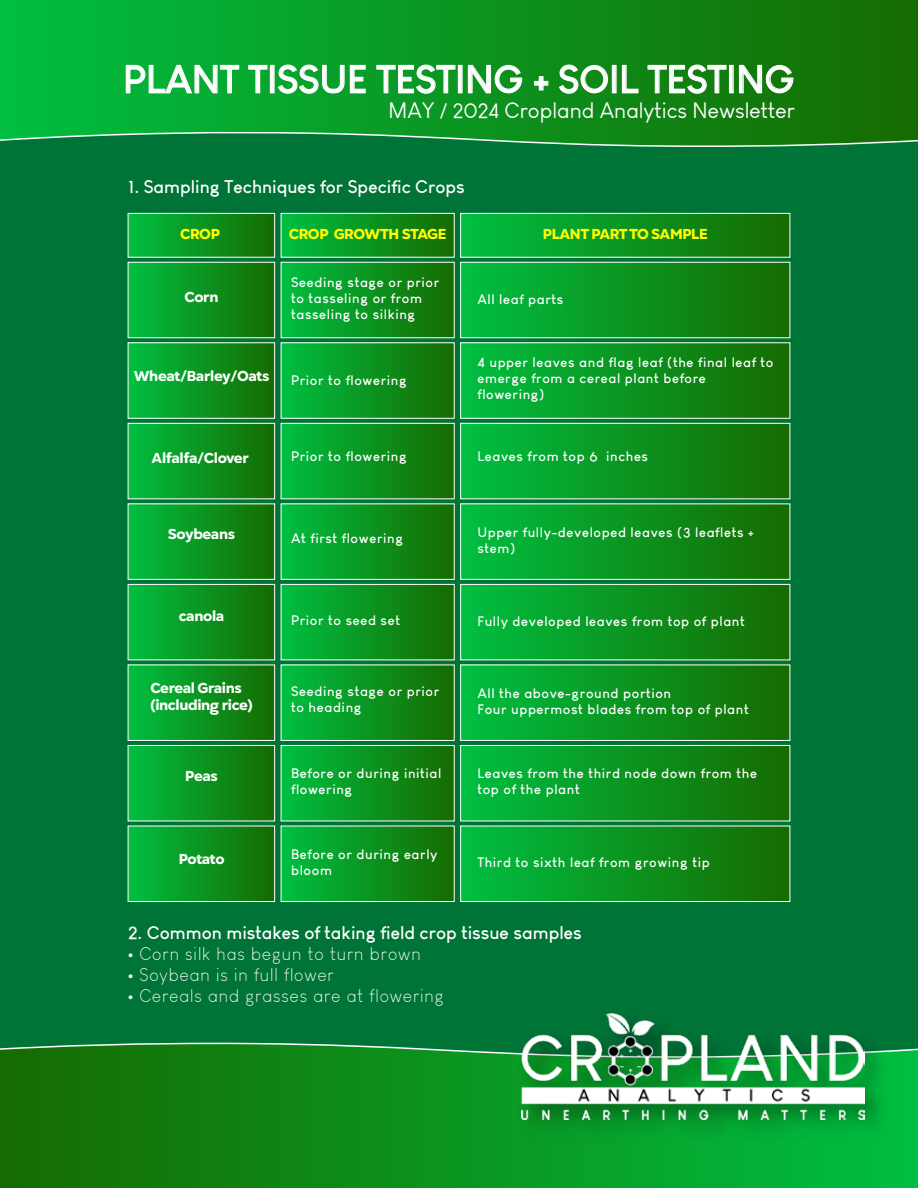
<style>
.page{position:relative;width:918px;height:1188px;background:#007437}
.page>*{position:absolute;margin:0;border:0;box-sizing:border-box;transform-origin:0 0}
.t1{font:700 38.25px "Louis George Cafe";color:#fff}
.t2{font:21.9px "Louis George Cafe";color:#fff}
.t3{font:700 18px "Louis George Cafe";color:#fff}
.t4{font:300 18px "Louis George Cafe";letter-spacing:.05em;color:#fff}
.t5{font:800 14.4px/17.2px "Gogh";letter-spacing:-.025em;color:#fff}
.t6{font:800 14.4px "Gogh";letter-spacing:-.025em;color:#ff0}
.t7{font:700 13.5px/16.2px "Louis George Cafe";letter-spacing:.045em;color:#fff}
.s1{font-family:"Myriad Pro";font-weight:400}
</style>
<div class="page">
<svg style="left:0;top:1043px;width:918px;height:145px"></svg>
<svg style="left:0;top:0;width:918px;height:147px"></svg>
<div style="left:281px;top:262px;width:173px;height:76px;background:linear-gradient(to right,#00bf41,#166b01)"></div>
<div style="left:128px;top:213px;width:147px;height:44px;background:linear-gradient(to right,#00bf41,#166b01)"></div>
<div style="left:128px;top:213px;width:147px;height:45px;border:1px solid #fff"></div>
<div style="left:281px;top:213px;width:173px;height:44px;background:linear-gradient(to right,#00bf41,#166b01)"></div>
<div style="left:281px;top:213px;width:174px;height:45px;border:1px solid #fff"></div>
<div style="left:461px;top:213px;width:329px;height:44px;background:linear-gradient(to right,#00bf41,#166b01)"></div>
<div style="left:460px;top:213px;width:330px;height:45px;border:1px solid #fff"></div>
<div style="left:128px;top:262px;width:147px;height:76px;background:linear-gradient(to right,#00bf41,#166b01)"></div>
<div style="left:128px;top:343px;width:147px;height:75px;background:linear-gradient(to right,#00bf41,#166b01)"></div>
<div style="left:128px;top:342px;width:147px;height:77px;border:1px solid #fff"></div>
<div style="left:128px;top:423px;width:147px;height:76px;background:linear-gradient(to right,#00bf41,#166b01)"></div>
<div style="left:128px;top:423px;width:147px;height:76px;border:1px solid #fff"></div>
<div style="left:128px;top:504px;width:147px;height:75px;background:linear-gradient(to right,#00bf41,#166b01)"></div>
<div style="left:128px;top:503px;width:147px;height:77px;border:1px solid #fff"></div>
<div style="left:128px;top:584px;width:147px;height:76px;background:linear-gradient(to right,#00bf41,#166b01)"></div>
<div style="left:128px;top:584px;width:147px;height:76px;border:1px solid #fff"></div>
<div style="left:128px;top:665px;width:147px;height:75px;background:linear-gradient(to right,#00bf41,#166b01)"></div>
<div style="left:128px;top:665px;width:147px;height:76px;border:1px solid #fff"></div>
<div style="left:128px;top:745px;width:147px;height:76px;background:linear-gradient(to right,#00bf41,#166b01)"></div>
<div style="left:128px;top:745px;width:147px;height:76px;border:1px solid #fff"></div>
<div style="left:281px;top:343px;width:173px;height:75px;background:linear-gradient(to right,#00bf41,#166b01)"></div>
<div style="left:281px;top:342px;width:174px;height:77px;border:1px solid #fff"></div>
<div style="left:281px;top:423px;width:173px;height:76px;background:linear-gradient(to right,#00bf41,#166b01)"></div>
<div style="left:281px;top:423px;width:174px;height:76px;border:1px solid #fff"></div>
<div style="left:281px;top:504px;width:173px;height:75px;background:linear-gradient(to right,#00bf41,#166b01)"></div>
<div style="left:281px;top:503px;width:174px;height:77px;border:1px solid #fff"></div>
<div style="left:281px;top:584px;width:173px;height:76px;background:linear-gradient(to right,#00bf41,#166b01)"></div>
<div style="left:281px;top:584px;width:174px;height:76px;border:1px solid #fff"></div>
<div style="left:281px;top:665px;width:173px;height:75px;background:linear-gradient(to right,#00bf41,#166b01)"></div>
<div style="left:281px;top:665px;width:174px;height:76px;border:1px solid #fff"></div>
<div style="left:281px;top:745px;width:173px;height:76px;background:linear-gradient(to right,#00bf41,#166b01)"></div>
<div style="left:281px;top:745px;width:174px;height:76px;border:1px solid #fff"></div>
<div style="left:461px;top:262px;width:329px;height:76px;background:linear-gradient(to right,#00bf41,#166b01)"></div>
<div style="left:461px;top:343px;width:329px;height:75px;background:linear-gradient(to right,#00bf41,#166b01)"></div>
<div style="left:460px;top:342px;width:330px;height:77px;border:1px solid #fff"></div>
<div style="left:461px;top:423px;width:329px;height:76px;background:linear-gradient(to right,#00bf41,#166b01)"></div>
<div style="left:460px;top:423px;width:330px;height:76px;border:1px solid #fff"></div>
<div style="left:461px;top:504px;width:329px;height:75px;background:linear-gradient(to right,#00bf41,#166b01)"></div>
<div style="left:460px;top:503px;width:330px;height:77px;border:1px solid #fff"></div>
<div style="left:461px;top:584px;width:329px;height:76px;background:linear-gradient(to right,#00bf41,#166b01)"></div>
<div style="left:460px;top:584px;width:330px;height:76px;border:1px solid #fff"></div>
<div style="left:461px;top:665px;width:329px;height:75px;background:linear-gradient(to right,#00bf41,#166b01)"></div>
<div style="left:460px;top:665px;width:330px;height:76px;border:1px solid #fff"></div>
<div style="left:461px;top:745px;width:329px;height:76px;background:linear-gradient(to right,#00bf41,#166b01)"></div>
<div style="left:460px;top:745px;width:330px;height:76px;border:1px solid #fff"></div>
<div style="left:128px;top:826px;width:147px;height:76px;background:linear-gradient(to right,#00bf41,#166b01)"></div>
<div style="left:128px;top:826px;width:147px;height:76px;border:1px solid #fff"></div>
<div style="left:281px;top:826px;width:173px;height:76px;background:linear-gradient(to right,#00bf41,#166b01)"></div>
<div style="left:281px;top:826px;width:174px;height:76px;border:1px solid #fff"></div>
<div style="left:461px;top:826px;width:329px;height:76px;background:linear-gradient(to right,#00bf41,#166b01)"></div>
<div style="left:460px;top:826px;width:330px;height:76px;border:1px solid #fff"></div>
<img style="left:510px;top:1013px;width:388px;height:139px">
<img style="left:521px;top:1014px;width:343px;height:106px">
<svg style="left:125px;top:64px;width:115px;height:30px"></svg>
<svg style="left:247px;top:64px;width:119px;height:30px"></svg>
<svg style="left:375px;top:64px;width:148px;height:30px"></svg>
<svg style="left:533px;top:76px;width:16px;height:15px"></svg>
<svg style="left:559px;top:64px;width:80px;height:30px"></svg>
<svg style="left:647px;top:64px;width:147px;height:30px"></svg>
<h1 class="t1" style="left:123px;top:55px;width:673px">PLANT TISSUE TESTING + SOIL TESTING</h1>
<h2 class="t2" style="left:389px;top:97px;width:408px">MAY / 2024 Cropland Analytics Newsletter</h2>
<h3 class="t3" style="left:128px;top:175px;width:338px">1. Sampling Techniques for Specific Crops</h3>
<p class="t6" style="left:180px;top:225px;width:41px">CROP</p>
<p class="t6" style="left:289px;top:225px;width:159px">CROP GROWTH STAGE</p>
<p class="t6" style="left:543px;top:225px;width:166px">PLANT PART TO SAMPLE</p>
<p class="t5" style="left:185px;top:289px;width:35px">Corn</p>
<p class="t7" style="left:291px;top:274px;width:150px">Seeding stage or prior to tasseling or from tasseling to silking</p>
<p class="t7" style="left:477px;top:290px;width:87px">All leaf parts</p>
<p class="t5" style="left:134px;top:368px;width:137px">Wheat/Barley/Oats</p>
<p class="t7" style="left:291px;top:371px;width:117px">Prior to flowering</p>
<p class="t7" style="left:477px;top:354px;width:298px">4 upper leaves and flag leaf (the final leaf to emerge from a cereal plant before flowering)</p>
<p class="t5" style="left:152px;top:450px;width:99px">Alfalfa/Clover</p>
<p class="t7" style="left:291px;top:448px;width:117px">Prior to flowering</p>
<p class="t7" style="left:477px;top:448px;width:172px">Leaves from top 6 inches</p>
<p class="t5" style="left:168px;top:526px;width:69px">Soybeans</p>
<p class="t7" style="left:291px;top:529px;width:113px">At first flowering</p>
<p class="t7" style="left:477px;top:523px;width:278px">Upper fully-developed leaves (3 leaflets + stem)</p>
<p class="t5" style="left:179px;top:608px;width:47px">canola</p>
<p class="t7" style="left:291px;top:611px;width:110px">Prior to seed set</p>
<p class="t7" style="left:477px;top:613px;width:269px">Fully developed leaves from top of plant</p>
<p class="t5" style="left:151px;top:679px;width:104px">Cereal Grains (including rice)</p>
<p class="t7" style="left:291px;top:683px;width:150px">Seeding stage or prior to heading</p>
<p class="t7" style="left:477px;top:685px;width:273px">All the above-ground portion<br>Four uppermost blades from top of plant</p>
<p class="t5" style="left:185px;top:768px;width:34px">Peas</p>
<p class="t7" style="left:291px;top:765px;width:152px">Before or during initial flowering</p>
<p class="t7" style="left:477px;top:765px;width:281px">Leaves from the third node down from the top of the plant</p>
<p class="t5" style="left:179px;top:851px;width:47px">Potato</p>
<p class="t7" style="left:291px;top:846px;width:148px">Before or during early bloom</p>
<p class="t7" style="left:477px;top:854px;width:234px">Third to sixth leaf from growing tip</p>
<h3 class="t3" style="left:128px;top:921px;width:455px">2. Common mistakes of taking field crop tissue samples</h3>
<h3 class="t4" style="left:128px;top:943px;width:294px"><span class="s1">•</span> Corn silk has begun to turn brown</h3>
<h3 class="t4" style="left:128px;top:964px;width:207px"><span class="s1">•</span> Soybean is in full flower</h3>
<h3 class="t4" style="left:128px;top:985px;width:317px"><span class="s1">•</span> Cereals and grasses are at flowering</h3>
</div>
